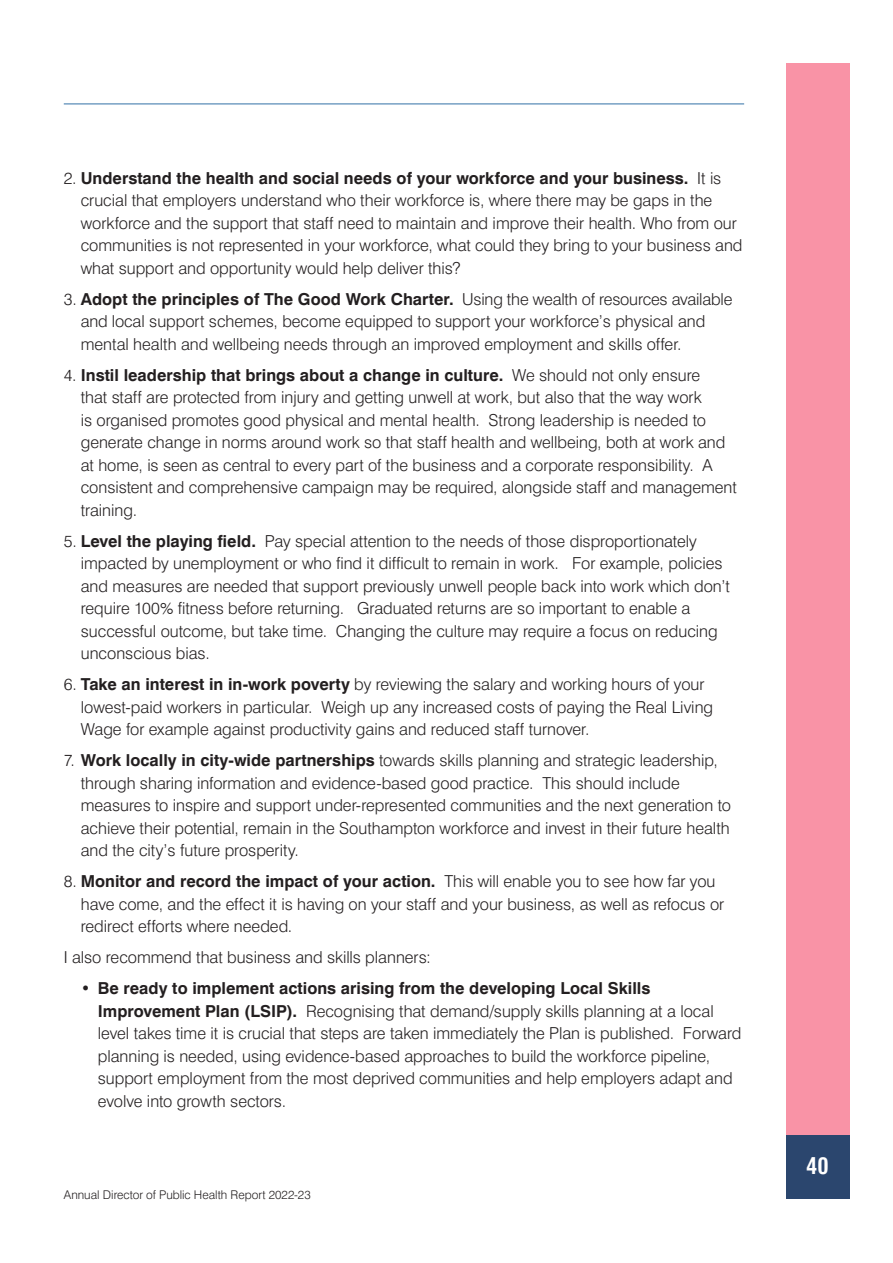
<style>
.page{position:relative;width:893px;height:1263px;background:#fff}
.page>*{position:absolute;margin:0;border:0;box-sizing:border-box;transform-origin:0 0}
.t1{font:700 condensed 22.5px "Swiss 721 BT";color:#fff}
.t2{font:300 16.5px/22.5px "Swiss 721 BT";color:#231f20}
.t3{font:300 12px "Swiss 721 BT";color:#231f20}
.s1{font-weight:700}
</style>
<div class="page">
<hr style="left:64px;top:103px;width:680px;height:2px;background:#76a0c4">
<div style="left:786px;top:64px;width:63px;height:1135px;background:#f993a6"></div>
<div style="left:786px;top:1135px;width:63px;height:64px;background:#2b466e"></div>
<p class="t2" style="left:81px;top:166px;width:663px;text-indent:-17px">2. <span class="s1">Understand the health and social needs of your workforce and your business.</span> It is crucial that employers understand who their workforce is, where there may be gaps in the workforce and the support that staff need to maintain and improve their health. Who from our communities is not represented in your workforce, what could they bring to your business and what support and opportunity would help deliver this?</p>
<p class="t2" style="left:81px;top:287px;width:653px;text-indent:-17px">3. <span class="s1">Adopt the principles of The Good Work Charter.</span> Using the wealth of resources available and local support schemes, become equipped to support your workforce’s physical and mental health and wellbeing needs through an improved employment and skills offer.</p>
<p class="t2" style="left:81px;top:363px;width:658px;text-indent:-17px">4. <span class="s1">Instil leadership that brings about a change in culture.</span> We should not only ensure<br>that staff are protected from injury and getting unwell at work, but also that the way work<br>is organised promotes good physical and mental health. Strong leadership is needed to generate change in norms around work so that staff health and wellbeing, both at work and at home, is seen as central to every part of the business and a corporate responsibility. A consistent and comprehensive campaign may be required, alongside staff and management training.</p>
<p class="t2" style="left:81px;top:529px;width:650px;text-indent:-17px">5. <span class="s1">Level the playing field.</span> Pay special attention to the needs of those disproportionately impacted by unemployment or who find it difficult to remain in work. For example, policies and measures are needed that support previously unwell people back into work which don’t require 100% fitness before returning. Graduated returns are so important to enable a successful outcome, but take time. Changing the culture may require a focus on reducing unconscious bias.</p>
<p class="t2" style="left:81px;top:673px;width:634px;text-indent:-17px">6. <span class="s1">Take an interest in in-work poverty</span> by reviewing the salary and working hours of your lowest-paid workers in particular. Weigh up any increased costs of paying the Real Living<br>Wage for example against productivity gains and reduced staff turnover.</p>
<p class="t2" style="left:81px;top:749px;width:652px;text-indent:-17px">7. <span class="s1">Work locally in city-wide partnerships</span> towards skills planning and strategic leadership, through sharing information and evidence-based good practice. This should include measures to inspire and support under-represented communities and the next generation to achieve their potential, remain in the Southampton workforce and invest in their future health and the city’s future prosperity.</p>
<p class="t2" style="left:81px;top:870px;width:645px;text-indent:-17px">8. <span class="s1">Monitor and record the impact of your action.</span> This will enable you to see how far you have come, and the effect it is having on your staff and your business, as well as refocus or redirect efforts where needed.</p>
<p class="t2" style="left:64px;top:946px;width:369px">I also recommend that business and skills planners:</p>
<p class="t2" style="left:98px;top:977px;width:645px;text-indent:-17px">• <span class="s1">Be ready to implement actions arising from the developing Local Skills Improvement Plan (LSIP).</span> Recognising that demand/supply skills planning at a local level takes time it is crucial that steps are taken immediately the Plan is published. Forward planning is needed, using evidence-based approaches to build the workforce pipeline, support employment from the most deprived communities and help employers adapt and evolve into growth sectors.</p>
<p class="t3" style="left:64px;top:1187px;width:248px">Annual Director of Public Health Report 2022-23</p>
<p class="t1" style="left:806px;top:1152px;width:24px">40</p>
</div>
